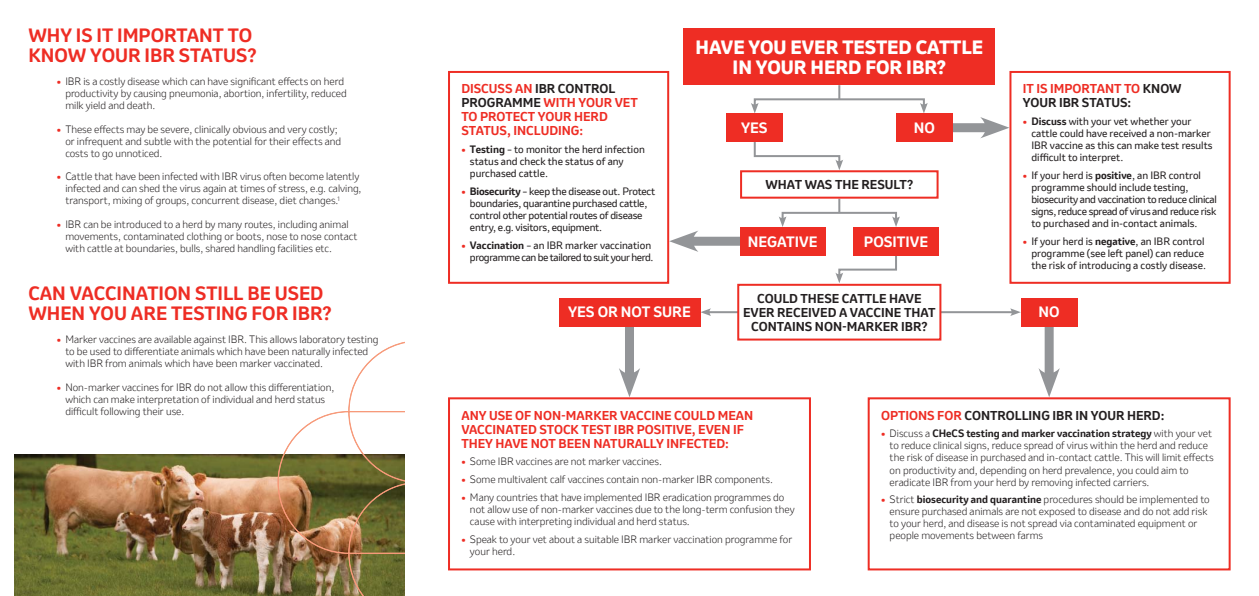
<style>
.page{position:relative;width:1259px;height:596px;background:#fff}
.page>*{position:absolute;margin:0;border:0;box-sizing:border-box;transform-origin:0 0}
.t1{font:700 18px/20px "Invention";color:#ee2d24}
.t2{font:800 18px/20px "Invention";color:#fff;text-align:center}
.t3{font:700 14px "Invention";color:#fff}
.t4{font:700 12px/14px "Invention";color:#ee2d24}
.t5{font:700 12px/14px "Invention";color:#231f20;text-align:center}
.t6{font:300 10px/12px "Invention";color:#231f20}
.t7{font:10px/12px "Invention";color:#231f20}
.t8{font:10px/12px "Invention";letter-spacing:-.025em;color:#231f20}
.t9{font:10px/12px "Invention";letter-spacing:-.02em;color:#231f20}
.t10{font:10px/12px "Invention";letter-spacing:-.04em;color:#231f20;text-align:right}
.s1{font-weight:800;color:#ee2d24}
.s2{color:#231f20}
.s3{font-weight:700}
.s4{color:#ee2d24}
</style>
<div class="page">
<div style="left:625px;top:326px;width:9px;height:54px;background:#939598"></div>
<svg style="left:619px;top:368px;width:21px;height:29px"></svg>
<div style="left:1044px;top:326px;width:9px;height:54px;background:#939598"></div>
<svg style="left:1038px;top:368px;width:21px;height:29px"></svg>
<hr style="left:707px;top:311px;width:307px;height:2px;background:#939598">
<svg style="left:700px;top:308px;width:11px;height:8px"></svg>
<svg style="left:1010px;top:308px;width:10px;height:8px"></svg>
<div style="left:952px;top:123px;width:40px;height:9px;background:#939598"></div>
<svg style="left:980px;top:117px;width:29px;height:21px"></svg>
<div style="left:686px;top:236px;width:54px;height:9px;background:#939598"></div>
<svg style="left:669px;top:230px;width:29px;height:22px"></svg>
<svg style="left:838px;top:198px;width:2px;height:14px"></svg>
<div style="left:781px;top:212px;width:116px;height:9px;border:2px solid #939598"></div>
<svg style="left:892px;top:216px;width:8px;height:11px"></svg>
<svg style="left:779px;top:216px;width:7px;height:11px"></svg>
<svg style="left:838px;top:85px;width:2px;height:13px"></svg>
<div style="left:754px;top:98px;width:171px;height:9px;border:2px solid #939598"></div>
<svg style="left:920px;top:103px;width:7px;height:10px"></svg>
<svg style="left:751px;top:103px;width:7px;height:10px"></svg>
<svg style="left:753px;top:140px;width:90px;height:30px"></svg>
<img style="left:14px;top:454px;width:264px;height:141px">
<img style="left:278px;top:402px;width:71px;height:193px">
<svg style="left:349px;top:341px;width:56px;height:254px"></svg>
<div style="left:683px;top:28px;width:312px;height:57px;background:#ee2d24"></div>
<div style="left:726px;top:113px;width:56px;height:29px;background:#ee2d24"></div>
<div style="left:740px;top:227px;width:85px;height:28px;background:#ee2d24"></div>
<div style="left:896px;top:113px;width:56px;height:29px;background:#ee2d24"></div>
<div style="left:853px;top:227px;width:85px;height:28px;background:#ee2d24"></div>
<div style="left:740px;top:170px;width:198px;height:28px;border:2px solid #ee2d24"></div>
<svg style="left:736px;top:253px;width:206px;height:88px"></svg>
<div style="left:1020px;top:298px;width:57px;height:28px;background:#ee2d24"></div>
<div style="left:558px;top:298px;width:142px;height:28px;background:#ee2d24"></div>
<div style="left:1009px;top:71px;width:221px;height:212px;border:2px solid #ee2d24"></div>
<div style="left:448px;top:71px;width:221px;height:212px;border:2px solid #ee2d24"></div>
<div style="left:448px;top:397px;width:363px;height:173px;border:2px solid #ee2d24"></div>
<div style="left:867px;top:397px;width:363px;height:173px;border:2px solid #ee2d24"></div>
<h1 class="t1" style="left:28px;top:25px;width:230px">WHY IS IT IMPORTANT TO<br>KNOW YOUR IBR STATUS?</h1>
<p class="t6" style="left:65px;top:75px;width:283px;text-indent:-9px"><span class="s1">•</span> IBR is a costly disease which can have significant effects on herd productivity by causing pneumonia, abortion, infertility, reduced milk yield and death.</p>
<p class="t6" style="left:65px;top:123px;width:277px;text-indent:-9px"><span class="s1">•</span> These effects may be severe, clinically obvious and very costly; or infrequent and subtle with the potential for their effects and costs to go unnoticed.</p>
<p class="t6" style="left:65px;top:170px;width:298px;text-indent:-9px"><span class="s1">•</span> Cattle that have been infected with IBR virus often become latently infected and can shed the virus again at times of stress, e.g. calving, transport, mixing of groups, concurrent disease, diet changes.<sup>1</sup></p>
<p class="t6" style="left:65px;top:217px;width:294px;text-indent:-9px"><span class="s1">•</span> IBR can be introduced to a herd by many routes, including animal movements, contaminated clothing or boots, nose to nose contact with cattle at boundaries, bulls, shared handling facilities etc.</p>
<h1 class="t1" style="left:28px;top:283px;width:305px">CAN VACCINATION STILL BE USED<br>WHEN YOU ARE TESTING FOR IBR?</h1>
<p class="t6" style="left:65px;top:333px;width:315px;text-indent:-9px"><span class="s1">•</span> Marker vaccines are available against IBR. This allows laboratory testing to be used to differentiate animals which have been naturally infected with IBR from animals which have been marker vaccinated.</p>
<p class="t6" style="left:65px;top:381px;width:270px;text-indent:-9px"><span class="s1">•</span> Non-marker vaccines for IBR do not allow this differentiation, which can make interpretation of individual and herd status difficult following their use.</p>
<p class="t4" style="left:461px;top:82px;width:178px">DISCUSS AN <span class="s2">IBR CONTROL<br>PROGRAMME</span> WITH YOUR VET<br>TO PROTECT YOUR HERD<br>STATUS, INCLUDING:</p>
<p class="t7" style="left:470px;top:143px;width:176px;text-indent:-9px"><span class="s1">•</span> <span class="s3">Testing</span> – to monitor the herd infection status and check the status of any purchased cattle.</p>
<p class="t9" style="left:470px;top:185px;width:187px;text-indent:-9px"><span class="s1">•</span> <span class="s3">Biosecurity</span> – keep the disease out. Protect boundaries, quarantine purchased cattle, control other potential routes of disease entry, e.g. visitors, equipment.</p>
<p class="t10" style="left:461px;top:238px;width:194px"><span class="s1">•</span> <span class="s3">Vaccination</span> – an IBR marker vaccination programme can be tailored to suit your herd.</p>
<h1 class="t2" style="left:695px;top:37px;width:289px">HAVE YOU EVER TESTED CATTLE<br>IN YOUR HERD FOR IBR?</h1>
<h2 class="t3" style="left:741px;top:118px;width:28px">YES</h2>
<h2 class="t3" style="left:914px;top:118px;width:23px">NO</h2>
<p class="t5" style="left:765px;top:177px;width:149px">WHAT WAS THE RESULT?</p>
<h2 class="t3" style="left:748px;top:231px;width:71px">NEGATIVE</h2>
<h2 class="t3" style="left:864px;top:231px;width:66px">POSITIVE</h2>
<p class="t5" style="left:1022px;top:82px;width:160px;text-align:left"><span class="s4">IT IS IMPORTANT TO</span> KNOW<br>YOUR IBR STATUS:</p>
<p class="t7" style="left:1031px;top:115px;width:183px;text-indent:-9px"><span class="s1">•</span> <span class="s3">Discuss</span> with your vet whether your cattle could have received a non-marker IBR vaccine as this can make test results difficult to interpret.</p>
<p class="t8" style="left:1031px;top:169px;width:187px;text-indent:-9px"><span class="s1">•</span> If your herd is <span class="s3">positive</span>, an IBR control programme should include testing, biosecurity and vaccination to reduce clinical signs, reduce spread of virus and reduce risk to purchased and in-contact animals.</p>
<p class="t7" style="left:1031px;top:234px;width:176px;text-indent:-9px"><span class="s1">•</span> If your herd is <span class="s3">negative</span>, an IBR control programme (see left panel) can reduce the risk of introducing a costly disease.</p>
<p class="t5" style="left:743px;top:291px;width:194px">COULD THESE CATTLE HAVE<br>EVER RECEIVED A VACCINE THAT<br>CONTAINS NON-MARKER IBR?</p>
<h2 class="t3" style="left:568px;top:302px;width:124px">YES OR NOT SURE</h2>
<h2 class="t3" style="left:1038px;top:302px;width:23px">NO</h2>
<p class="t4" style="left:461px;top:408px;width:293px">ANY USE OF NON-MARKER VACCINE COULD MEAN<br>VACCINATED STOCK TEST IBR POSITIVE, EVEN IF<br>THEY HAVE NOT BEEN NATURALLY INFECTED:</p>
<p class="t6" style="left:461px;top:455px;width:202px"><span class="s1">•</span> Some IBR vaccines are not marker vaccines.</p>
<p class="t6" style="left:461px;top:473px;width:313px"><span class="s1">•</span> Some multivalent calf vaccines contain non-marker IBR components.</p>
<p class="t6" style="left:470px;top:490px;width:326px;text-indent:-9px"><span class="s1">•</span> Many countries that have implemented IBR eradication programmes do not allow use of non-marker vaccines due to the long-term confusion they cause with interpreting individual and herd status.</p>
<p class="t6" style="left:470px;top:532px;width:324px;text-indent:-9px"><span class="s1">•</span> Speak to your vet about a suitable IBR marker vaccination programme for your herd.</p>
<p class="t5" style="left:881px;top:408px;width:285px"><span class="s4">OPTIONS FOR</span> CONTROLLING IBR IN YOUR HERD:</p>
<p class="t6" style="left:889px;top:427px;width:326px;text-indent:-9px"><span class="s1">•</span> Discuss a <span class="s3">CHeCS testing and marker vaccination strategy</span> with your vet to reduce clinical signs, reduce spread of virus within the herd and reduce the risk of disease in purchased and in-contact cattle. This will limit effects on productivity and, depending on herd prevalence, you could aim to eradicate IBR from your herd by removing infected carriers.</p>
<p class="t6" style="left:889px;top:493px;width:321px;text-indent:-9px"><span class="s1">•</span> Strict <span class="s3">biosecurity and quarantine</span> procedures should be implemented to ensure purchased animals are not exposed to disease and do not add risk to your herd, and disease is not spread via contaminated equipment or people movements between farms</p>
</div>
